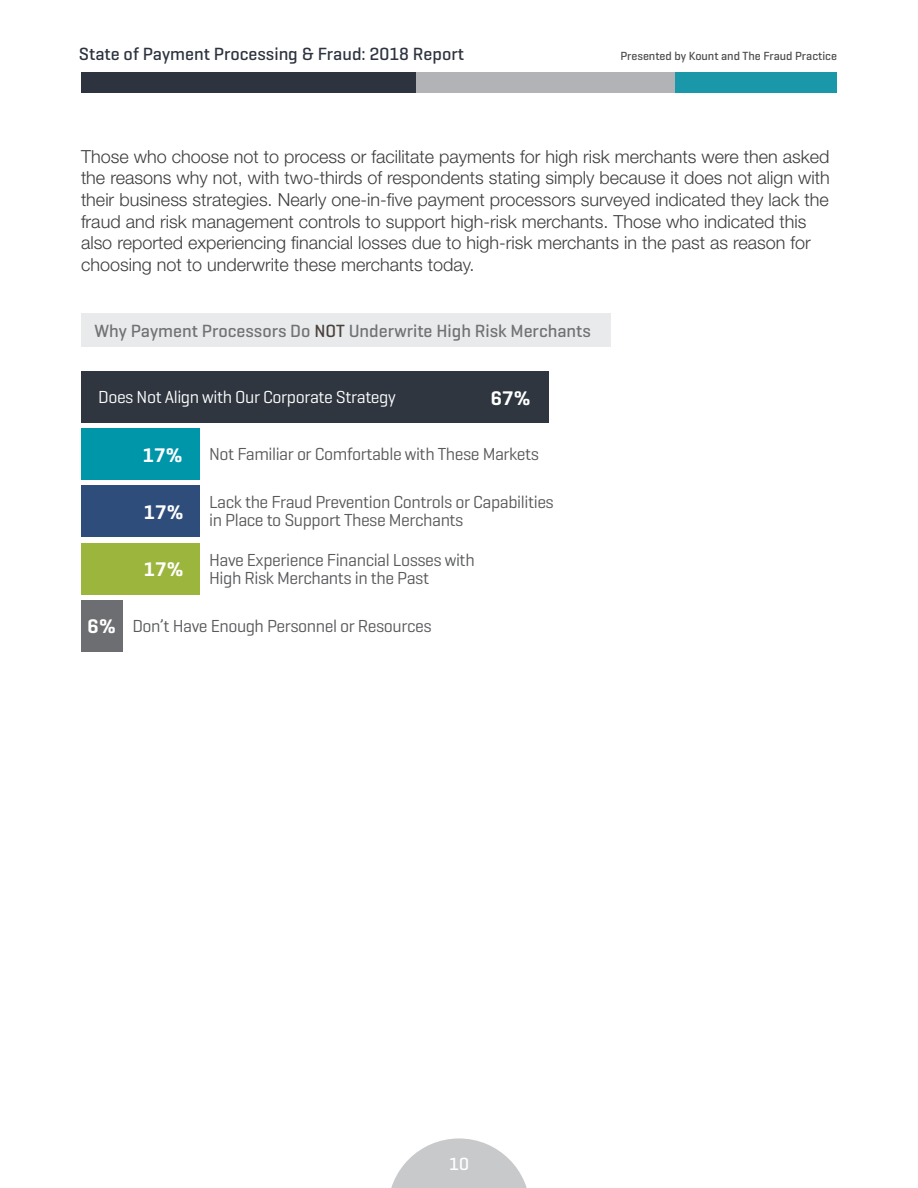
<style>
.page{position:relative;width:918px;height:1188px;background:#fff}
.page>*{position:absolute;margin:0;border:0;box-sizing:border-box;transform-origin:0 0}
.t1{font:600 20.1px "Geogrotesque";color:#fff}
.t2{font:300 18px/21.6px "Helvetica Neue LT Std";color:#3e3e3f}
.t3{font:500 18px "Geogrotesque";color:#717275}
.t4{font:500 18px "Geogrotesque";color:#2d333f}
.t5{font:500 18px "Geogrotesque";color:#fff}
.t6{font:17.7px/17.7px "Geogrotesque";letter-spacing:-.025em;color:#58595b}
.t7{font:17.7px "Geogrotesque";letter-spacing:-.025em;color:#fff}
.t8{font:500 12px "Geogrotesque";color:#4b4c4d}
.s1{color:#4a413d}
</style>
<div class="page">
<div style="left:81px;top:73px;width:756px;height:20px;background:#2d333f"></div>
<div style="left:417px;top:73px;width:420px;height:20px;background:#b2b3b7"></div>
<div style="left:675px;top:73px;width:162px;height:20px;background:#1b97aa"></div>
<svg style="left:391px;top:1138px;width:136px;height:50px"></svg>
<div style="left:81px;top:313px;width:529px;height:34px;background:#e9eaeb"></div>
<div style="left:81px;top:600px;width:42px;height:51px;background:#6d6e71"></div>
<div style="left:81px;top:543px;width:119px;height:51px;background:#9cb53c"></div>
<div style="left:81px;top:486px;width:119px;height:51px;background:#2f4d7a"></div>
<div style="left:81px;top:429px;width:119px;height:51px;background:#0096aa"></div>
<div style="left:81px;top:371px;width:468px;height:52px;background:#2f3640"></div>
<p class="t4" style="left:79px;top:42px;width:387px">State of Payment Processing &amp; Fraud: 2018 Report</p>
<p class="t8" style="left:620px;top:48px;width:218px">Presented by Kount and The Fraud Practice</p>
<p class="t2" style="left:81px;top:145px;width:750px">Those who choose not to process or facilitate payments for high risk merchants were then asked the reasons why not, with two-thirds of respondents stating simply because it does not align with their business strategies. Nearly one-in-five payment processors surveyed indicated they lack the fraud and risk management controls to support high-risk merchants. Those who indicated this also reported experiencing financial losses due to high-risk merchants in the past as reason for choosing not to underwrite these merchants today.</p>
<p class="t3" style="left:94px;top:319px;width:498px">Why Payment Processors Do <span class="s1">NOT</span> Underwrite High Risk Merchants</p>
<p class="t7" style="left:98px;top:386px;width:299px">Does Not Align with Our Corporate Strategy</p>
<p class="t1" style="left:491px;top:385px;width:42px">67%</p>
<p class="t1" style="left:88px;top:614px;width:30px">6%</p>
<p class="t6" style="left:209px;top:445px;width:331px">Not Familiar or Comfortable with These Markets</p>
<p class="t6" style="left:209px;top:493px;width:346px">Lack the Fraud Prevention Controls or Capabilities in Place to Support These Merchants</p>
<p class="t6" style="left:209px;top:551px;width:267px">Have Experience Financial Losses with<br>High Risk Merchants in the Past</p>
<p class="t6" style="left:132px;top:616px;width:301px">Don’t Have Enough Personnel or Resources</p>
<p class="t1" style="left:143px;top:443px;width:42px">17%</p>
<p class="t1" style="left:144px;top:500px;width:42px">17%</p>
<p class="t1" style="left:144px;top:557px;width:42px">17%</p>
<p class="t5" style="left:449px;top:1152px;width:21px">10</p>
</div>
